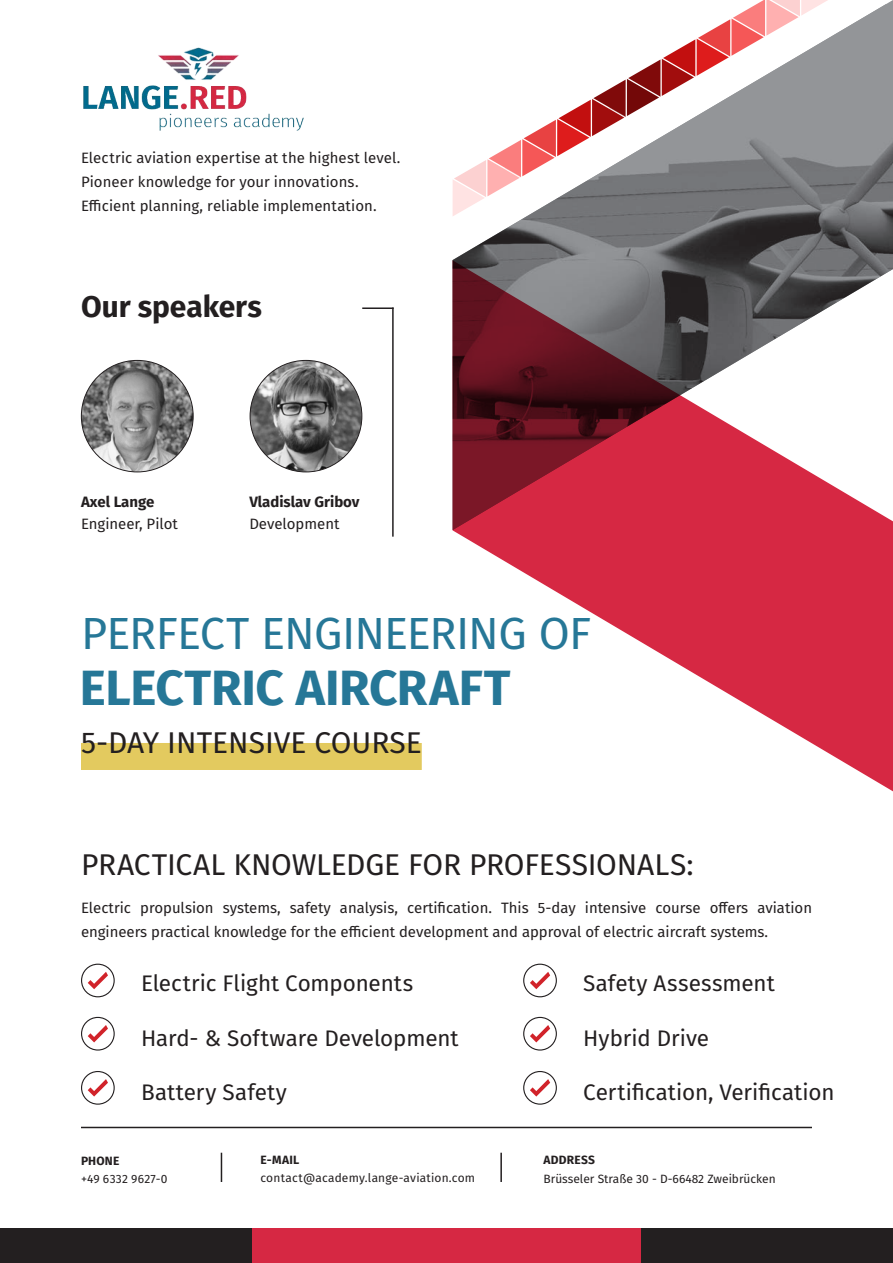
<style>
.page{position:relative;width:893px;height:1263px;background:#fff}
.page>*{position:absolute;margin:0;border:0;box-sizing:border-box;transform-origin:0 0}
.Paragraph_Style_8{font:700 49.5px "Fira Sans";letter-spacing:-.005em;color:#267797}
.Paragraph_Style_6{font:45px "Fira Sans";letter-spacing:-.02em;color:#267797}
.Paragraph_Style_10{font:30px "Fira Sans";letter-spacing:-.01em;color:#231f20}
.Paragraph_Style_9{font:30px "Fira Sans";color:#231f20}
.Paragraph_Style_3{font:700 30px "Fira Sans";color:#231f20}
.Paragraph_Style_7{font:22.5px "Fira Sans";color:#231f20}
.Paragraph_Style_2{font:15px/24px "Fira Sans";color:#231f20}
.Paragraph_Style_5{font:15px "Fira Sans";color:#231f20}
.Paragraph_Style_4{font:700 15px "Fira Sans";color:#231f20}
.Paragraph_Style_12{font:12px "Fira Sans";letter-spacing:.005em;color:#231f20}
.Paragraph_Style_11{font:700 12px "Fira Sans";letter-spacing:.015em;color:#231f20}
</style>
<div class="page">
<img style="left:453px;top:4px;width:440px;height:256px">
<svg style="left:453px;top:260px;width:440px;height:531px"></svg>
<svg style="left:453px;top:0;width:375px;height:216px"></svg>
<div style="left:81px;top:743px;width:341px;height:27px;background:#e3ca5f"></div>
<svg style="left:88px;top:972px;width:20px;height:17px"></svg>
<div style="left:81px;top:964px;width:34px;height:33px;border:1px solid #231f20;border-radius:50%"></div>
<svg style="left:88px;top:1025px;width:20px;height:17px"></svg>
<div style="left:81px;top:1017px;width:34px;height:33px;border:1px solid #231f20;border-radius:50%"></div>
<svg style="left:530px;top:972px;width:20px;height:17px"></svg>
<div style="left:523px;top:964px;width:34px;height:33px;border:1px solid #231f20;border-radius:50%"></div>
<svg style="left:530px;top:1025px;width:20px;height:17px"></svg>
<div style="left:523px;top:1017px;width:34px;height:33px;border:1px solid #231f20;border-radius:50%"></div>
<hr style="left:362px;top:307px;width:32px;height:2px;background:#231f20">
<hr style="left:392px;top:307px;width:2px;height:230px;background:#231f20">
<img style="left:81px;top:360px;width:112px;height:112px;border-radius:56px">
<img style="left:250px;top:360px;width:112px;height:112px;border-radius:56px">
<div style="left:0;top:1229px;width:893px;height:34px;background:#231f20"></div>
<div style="left:252px;top:1229px;width:389px;height:34px;background:#d62843"></div>
<hr style="left:81px;top:1127px;width:731px;height:1px;background:#231f20">
<svg style="left:221px;top:1153px;width:1px;height:29px"></svg>
<hr style="left:500px;top:1153px;width:2px;height:29px;background:#231f20">
<img style="left:83px;top:47px;width:221px;height:84px">
<svg style="left:88px;top:1079px;width:20px;height:17px"></svg>
<div style="left:81px;top:1071px;width:34px;height:34px;border:1px solid #231f20;border-radius:50%"></div>
<svg style="left:530px;top:1079px;width:20px;height:17px"></svg>
<div style="left:523px;top:1071px;width:34px;height:34px;border:1px solid #231f20;border-radius:50%"></div>
<p class="Paragraph_Style_2" style="left:81px;top:145px;width:321px">Electric aviation expertise at the highest level.<br>Pioneer knowledge for your innovations.<br>Efficient planning, reliable implementation.</p>
<p class="Paragraph_Style_3" style="left:81px;top:281px;width:182px">Our speakers</p>
<p class="Paragraph_Style_4" style="left:81px;top:489px;width:75px">Axel Lange</p>
<p class="Paragraph_Style_4" style="left:249px;top:489px;width:112px">Vladislav Gribov</p>
<p class="Paragraph_Style_5" style="left:81px;top:512px;width:98px">Engineer, Pilot</p>
<p class="Paragraph_Style_5" style="left:249px;top:512px;width:92px">Development</p>
<p class="Paragraph_Style_6" style="left:81px;top:599px;width:512px">PERFECT ENGINEERING OF</p>
<p class="Paragraph_Style_8" style="left:80px;top:646px;width:432px">ELECTRIC AIRCRAFT</p>
<p class="Paragraph_Style_9" style="left:81px;top:720px;width:342px">5-DAY INTENSIVE COURSE</p>
<p class="Paragraph_Style_10" style="left:81px;top:842px;width:614px">PRACTICAL KNOWLEDGE FOR PROFESSIONALS:</p>
<p class="Paragraph_Style_2" style="left:81px;top:895px;width:732px">Electric propulsion systems, safety analysis, certification. This 5-day intensive course offers aviation engineers practical knowledge for the efficient development and approval of electric aircraft systems.</p>
<p class="Paragraph_Style_7" style="left:141px;top:966px;width:274px">Electric Flight Components</p>
<p class="Paragraph_Style_7" style="left:141px;top:1021px;width:319px">Hard- &amp; Software Development</p>
<p class="Paragraph_Style_7" style="left:583px;top:966px;width:193px">Safety Assessment</p>
<p class="Paragraph_Style_7" style="left:583px;top:1021px;width:127px">Hybrid Drive</p>
<p class="Paragraph_Style_7" style="left:141px;top:1075px;width:147px">Battery Safety</p>
<p class="Paragraph_Style_7" style="left:583px;top:1075px;width:253px">Certification, Verification</p>
<p class="Paragraph_Style_11" style="left:81px;top:1151px;width:40px">PHONE</p>
<p class="Paragraph_Style_12" style="left:81px;top:1169px;width:88px">+49 6332 9627-0</p>
<p class="Paragraph_Style_11" style="left:261px;top:1150px;width:40px">E-MAIL</p>
<p class="Paragraph_Style_12" style="left:261px;top:1169px;width:216px">contact@academy.lange-aviation.com</p>
<p class="Paragraph_Style_11" style="left:543px;top:1150px;width:53px">ADDRESS</p>
<p class="Paragraph_Style_12" style="left:543px;top:1169px;width:234px">Brüsseler Straße 30 - D-66482 Zweibrücken</p>
</div>
